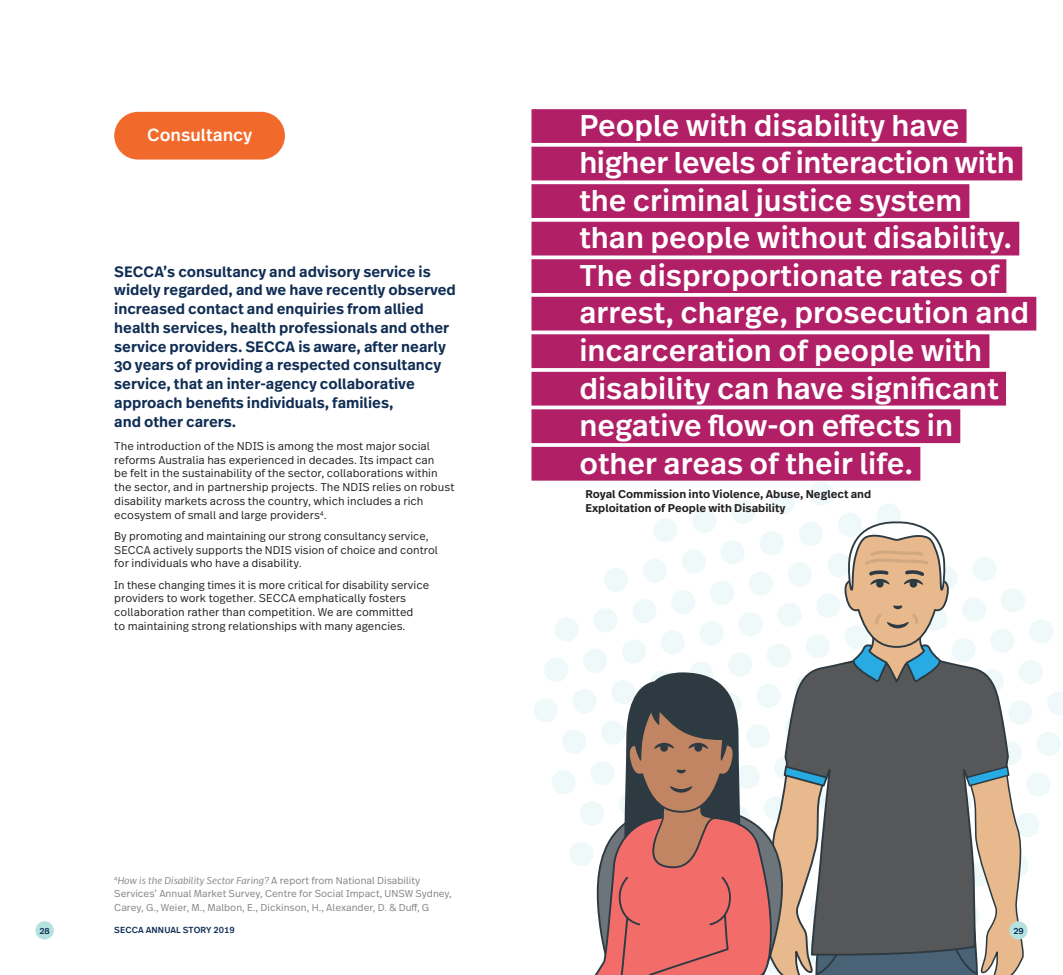
<style>
.page{position:relative;width:1063px;height:975px;background:#fff}
.page>*{position:absolute;margin:0;border:0;box-sizing:border-box;transform-origin:0 0}
.t1{font:500 30px/37.5px "Real Text Pro";color:#fff}
.t2{font:500 17.5px "Real Text Pro";color:#fff}
.t3{font:600 15px/18.8px "Real Text Pro";color:#102d54}
.t4{font:300 11.25px/13.8px "Real Text Pro";color:#231f20}
.t5{font:600 11.25px/13.8px "Real Text Pro";color:#231f20}
.t6{font:300 10px/13.8px "Real Text Pro";color:#808285}
.t7{font:500 8.75px "Real Text Pro";color:#102d54}
.s1{font-style:italic}
</style>
<div class="page">
<div style="left:114px;top:112px;width:171px;height:47px;background:#f26a2b;border-radius:24px"></div>
<div style="left:531px;top:109px;width:436px;height:34px;background:#b11f67"></div>
<div style="left:531px;top:147px;width:491px;height:33px;background:#b11f67"></div>
<div style="left:531px;top:184px;width:438px;height:34px;background:#b11f67"></div>
<div style="left:531px;top:222px;width:488px;height:33px;background:#b11f67"></div>
<div style="left:531px;top:259px;width:475px;height:34px;background:#b11f67"></div>
<div style="left:531px;top:297px;width:505px;height:33px;background:#b11f67"></div>
<div style="left:531px;top:334px;width:458px;height:34px;background:#b11f67"></div>
<div style="left:531px;top:372px;width:475px;height:33px;background:#b11f67"></div>
<div style="left:531px;top:409px;width:429px;height:34px;background:#b11f67"></div>
<div style="left:531px;top:447px;width:389px;height:33px;background:#b11f67"></div>
<svg style="left:532px;top:480px;width:531px;height:494px"></svg>
<div style="left:35px;top:921px;width:19px;height:18px;background:#b5e1df;border-radius:50%"></div>
<div style="left:1009px;top:921px;width:19px;height:18px;background:#b5e1df;border-radius:50%"></div>
<h2 class="t2" style="left:147px;top:123px;width:107px">Consultancy</h2>
<p class="t3" style="left:114px;top:261px;width:343px">SECCA’s consultancy and advisory service is widely regarded, and we have recently observed increased contact and enquiries from allied health services, health professionals and other service providers. SECCA is aware, after nearly 30 years of providing a respected consultancy service, that an inter-agency collaborative approach benefits individuals, families,<br>and other carers.</p>
<p class="t4" style="left:114px;top:438px;width:342px">The introduction of the NDIS is among the most major social reforms Australia has experienced in decades. Its impact can<br>be felt in the sustainability of the sector, collaborations within the sector, and in partnership projects. The NDIS relies on robust disability markets across the country, which includes a rich ecosystem of small and large providers<sup>4</sup>.</p>
<p class="t4" style="left:114px;top:528px;width:325px">By promoting and maintaining our strong consultancy service,<br>SECCA actively supports the NDIS vision of choice and control for individuals who have a disability.</p>
<p class="t4" style="left:114px;top:577px;width:317px">In these changing times it is more critical for disability service providers to work together. SECCA emphatically fosters collaboration rather than competition. We are committed<br>to maintaining strong relationships with many agencies.</p>
<p class="t6" style="left:114px;top:872px;width:339px"><sup>4</sup><span class="s1">How is the Disability Sector Faring?</span> A report from National Disability<br>Services’ Annual Market Survey, Centre for Social Impact, UNSW Sydney,<br>Carey, G., Weier, M., Malbon, E., Dickinson, H., Alexander, D. &amp; Duff, G</p>
<p class="t1" style="left:579px;top:106px;width:451px">People with disability have higher levels of interaction with the criminal justice system than people without disability.<br>The disproportionate rates of arrest, charge, prosecution and incarceration of people with disability can have significant negative flow-on effects in other areas of their life.</p>
<p class="t5" style="left:586px;top:487px;width:287px">Royal Commission into Violence, Abuse, Neglect and<br>Exploitation of People with Disability</p>
<p class="t7" style="left:40px;top:924px;width:12px">28</p>
<p class="t7" style="left:114px;top:923px;width:122px">SECCA ANNUAL STORY 2019</p>
<p class="t7" style="left:1013px;top:924px;width:12px">29</p>
</div>
